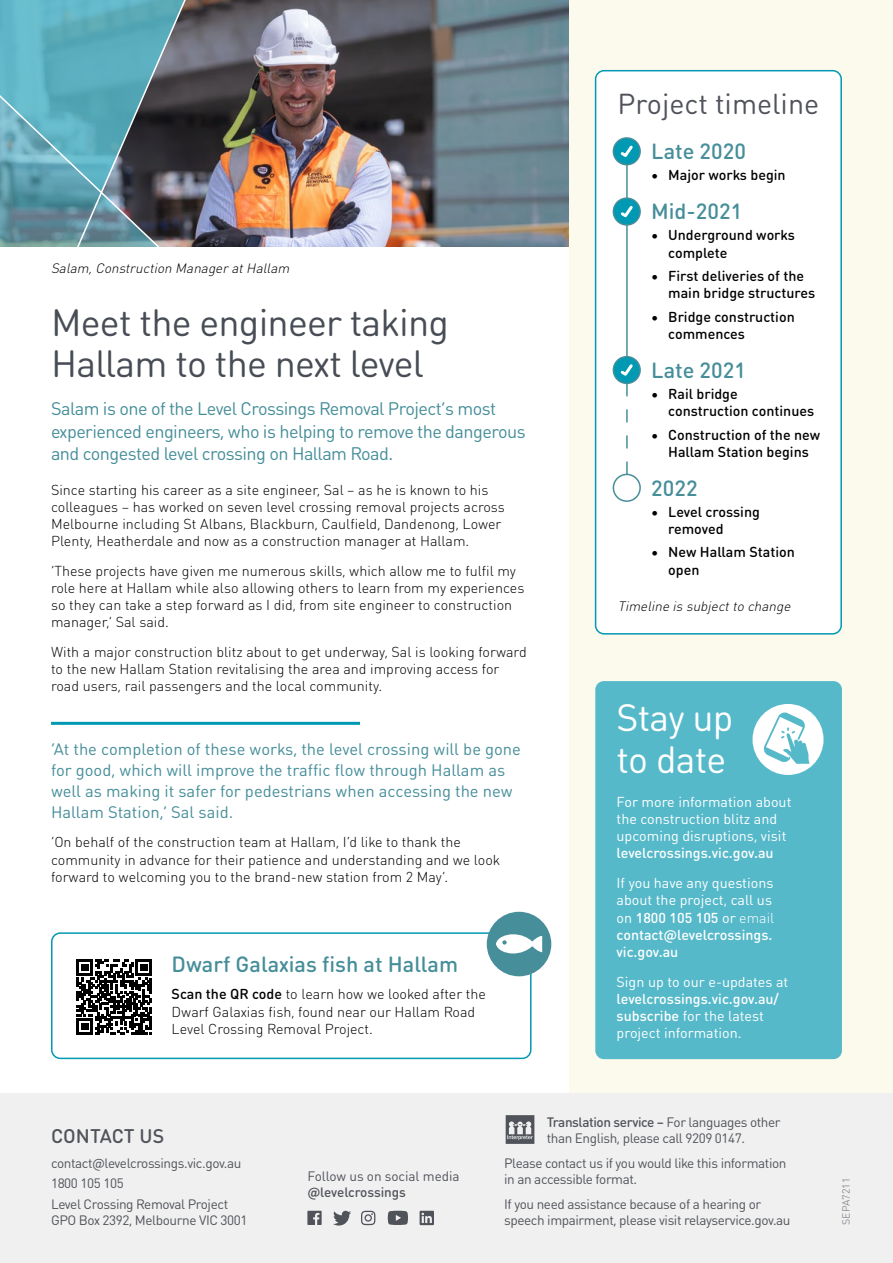
<style>
.page{position:relative;width:893px;height:1263px;background:#fff}
.page>*{position:absolute;margin:0;border:0;box-sizing:border-box;transform-origin:0 0}
.t1{font:37.5px/40.5px "DIN Round OT";letter-spacing:-.02em;color:#474c55}
.t2{font:37.5px/42px "DIN Round OT";letter-spacing:-.02em;color:#fff}
.t3{font:28.5px "DIN Round OT";color:#50535a}
.t4{font:500 21.75px "DIN Round OT";color:#468e99}
.t5{font:500 19.5px "DIN Round OT";color:#50535a}
.t6{font:18px/22.5px "DIN Round OT";letter-spacing:-.03em;color:#468e99}
.t7{font:16.5px/21px "DIN Round OT";color:#468e99}
.t8{font:300 14.25px/17.1px "DIN Round OT";color:#000}
.t9{font:500 14.25px/17.1px "DIN Round OT";color:#000}
.t10{font:14.25px/17.1px "DIN Round OT";color:#fff}
.t11{font:500 14.25px/17.1px "DIN Round OT";color:#fff}
.t12{font:13.5px/16.2px "DIN Round OT";letter-spacing:-.03em;color:#50535a}
.t13{font:italic 300 13.5px "DIN Round OT";color:#000}
.t14{font:13.5px "DIN Round OT";letter-spacing:-.005em;color:#50535a}
.t15{font:500 13.5px "DIN Round OT";letter-spacing:-.005em;color:#50535a}
.t16{font:10.5px "DIN Round OT";color:#8f9197}
.s1{font-weight:500}
.s2{font-weight:300}
.s3{font-weight:400}
</style>
<div class="page">
<img style="left:326px;top:0;width:236px;height:246px">
<img style="left:0;top:0;width:326px;height:246px">
<div style="left:570px;top:0;width:323px;height:1108px;background:#fcf9ed"></div>
<div style="left:595px;top:681px;width:247px;height:378px;background:#56b9ca;border-radius:9px"></div>
<svg style="left:752px;top:704px;width:72px;height:71px"></svg>
<div style="left:596px;top:71px;width:245px;height:563px;background:#fff;border-radius:9px"></div>
<div style="left:595px;top:70px;width:247px;height:565px;border:2px solid #0099b3;border-radius:9px"></div>
<svg style="left:613px;top:138px;width:27px;height:27px"></svg>
<div style="left:613px;top:137px;width:28px;height:28px;border:2px solid #468e99;border-radius:50%"></div>
<svg style="left:618px;top:143px;width:17px;height:17px"></svg>
<hr style="left:626px;top:164px;width:2px;height:34px;background:#468e99">
<hr style="left:626px;top:225px;width:2px;height:132px;background:#468e99">
<svg style="left:613px;top:198px;width:27px;height:27px"></svg>
<div style="left:613px;top:197px;width:28px;height:29px;border:2px solid #468e99;border-radius:50%"></div>
<svg style="left:618px;top:203px;width:17px;height:17px"></svg>
<div style="left:613px;top:357px;width:27px;height:26px;background:#0099b3;border-radius:50%"></div>
<div style="left:613px;top:356px;width:28px;height:28px;border:2px solid #468e99;border-radius:50%"></div>
<svg style="left:618px;top:364px;width:17px;height:110px"></svg>
<div style="left:613px;top:474px;width:28px;height:28px;border:2px solid #468e99;border-radius:50%"></div>
<hr style="left:51px;top:722px;width:309px;height:3px;background:#0099b3">
<div style="left:51px;top:932px;width:480px;height:127px;border:2px solid #0099b3;border-radius:9px"></div>
<div style="left:487px;top:912px;width:64px;height:64px;background:#468e99;border-radius:50%"></div>
<svg style="left:496px;top:934px;width:46px;height:19px"></svg>
<svg style="left:77px;top:959px;width:75px;height:75px"></svg>
<div style="left:0;top:1093px;width:893px;height:170px;background:#f0f0f0"></div>
<svg style="left:333px;top:1211px;width:18px;height:14px"></svg>
<svg style="left:307px;top:1211px;width:15px;height:14px"></svg>
<svg style="left:361px;top:1211px;width:14px;height:14px"></svg>
<svg style="left:388px;top:1211px;width:20px;height:14px"></svg>
<svg style="left:420px;top:1211px;width:14px;height:14px"></svg>
<svg style="left:506px;top:1115px;width:28px;height:29px"></svg>
<p class="t13" style="left:51px;top:260px;width:243px">Salam,Construction ManageratHallam</p>
<h1 class="t1" style="left:51px;top:302px;width:399px">Meet the engineer taking<br>Hallam to the next level</h1>
<p class="t6" style="left:51px;top:397px;width:476px">Salam is one of the Level Crossings Removal Project’s most experienced engineers, who is helping to remove the dangerous and congested level crossing on Hallam Road.</p>
<p class="t8" style="left:51px;top:481px;width:455px">Since starting his career as a site engineer, Sal – as he is known to his colleagues – has worked on seven level crossing removal projects across Melbourne including St Albans, Blackburn, Caulfield, Dandenong, Lower Plenty, Heatherdale and now as a construction manager at Hallam.</p>
<p class="t8" style="left:51px;top:562px;width:475px">‘These projects have given me numerous skills, which allow me to fulfil my role here at Hallam while also allowing others to learn from my experiences so they can take a step forward as I did, from site engineer to construction manager,’ Sal said.</p>
<p class="t8" style="left:51px;top:643px;width:477px">With a major construction blitz about to get underway, Sal is looking forward to the new Hallam Station revitalising the area and improving access for road users, rail passengers and the local community.</p>
<p class="t7" style="left:51px;top:738px;width:471px">‘At the completion of these works, the level crossing will be gone for good, which will improve the traffic flow through Hallam as well as making it safer for pedestrians when accessing the new Hallam Station,’ Sal said.</p>
<p class="t8" style="left:51px;top:834px;width:451px">‘On behalf of the construction team at Hallam, I’d like to thank the community in advance for their patience and understanding and we look forward to welcoming you to the brand-new station from 2 May’.</p>
<h3 class="t4" style="left:172px;top:950px;width:288px">Dwarf Galaxias fish at Hallam</h3>
<p class="t8" style="left:172px;top:986px;width:316px"><span class="s1">Scan the QR code</span> to learn how we looked after the<br>Dwarf Galaxias fish, found near our Hallam Road<br>Level Crossing Removal Project.</p>
<h2 class="t3" style="left:618px;top:86px;width:203px">Project timeline</h2>
<h3 class="t4" style="left:651px;top:137px;width:96px">Late 2020</h3>
<p class="t9" style="left:651px;top:166px;width:136px"><span class="s2">•</span> Major works begin</p>
<h3 class="t4" style="left:651px;top:197px;width:93px">Mid-2021</h3>
<p class="t9" style="left:668px;top:227px;width:128px;text-indent:-17px"><span class="s2">•</span> Underground works complete</p>
<p class="t9" style="left:668px;top:267px;width:149px;text-indent:-17px"><span class="s2">•</span> First deliveries of the main bridge structures</p>
<p class="t9" style="left:668px;top:308px;width:128px;text-indent:-17px"><span class="s2">•</span> Bridge construction commences</p>
<h3 class="t4" style="left:651px;top:356px;width:96px">Late 2021</h3>
<p class="t9" style="left:668px;top:385px;width:147px;text-indent:-17px"><span class="s2">•</span> Rail bridge construction continues</p>
<p class="t9" style="left:651px;top:426px;width:170px;text-align:center"><span class="s2">•</span> Construction of the new<br>Hallam Station begins</p>
<h3 class="t4" style="left:651px;top:474px;width:48px">2022</h3>
<p class="t9" style="left:668px;top:503px;width:93px;text-indent:-17px"><span class="s2">•</span> Level crossing removed</p>
<p class="t9" style="left:668px;top:543px;width:128px;text-indent:-17px"><span class="s2">•</span> New Hallam Station open</p>
<p class="t13" style="left:618px;top:598px;width:177px">Timeline is subjectto change</p>
<h1 class="t2" style="left:617px;top:696px;width:118px">Stay up to date</h1>
<p class="t10" style="left:617px;top:793px;width:176px">For more information about the construction blitz and upcoming disruptions, visit</p>
<p class="t11" style="left:617px;top:844px;width:159px">levelcrossings.vic.gov.au</p>
<p class="t10" style="left:617px;top:874px;width:159px">If you have any questions about the project, call us on <span class="s1">1800 105 105</span> or <span class="s2">email </span><span class="s1">contact@levelcrossings. vic.gov.au</span></p>
<p class="t10" style="left:617px;top:973px;width:173px">Sign up to our e-updates at</p>
<p class="t11" style="left:617px;top:990px;width:164px">levelcrossings.vic.gov.au/ subscribe <span class="s3">for the latest project information.</span></p>
<h3 class="t5" style="left:51px;top:1123px;width:115px">CONTACT US</h3>
<p class="t12" style="left:51px;top:1152px;width:192px;line-height:20.4px">contact@levelcrossings.vic.gov.au<br>1800 105 105<br>Level Crossing Removal Project</p>
<p class="t12" style="left:51px;top:1211px;width:198px">GPO Box 2392, Melbourne VIC 3001</p>
<p class="t14" style="left:307px;top:1168px;width:154px">Follow us on social media</p>
<p class="t15" style="left:307px;top:1184px;width:100px">@levelcrossings</p>
<p class="t12" style="left:547px;top:1113px;width:235px"><span class="s1">Translation service –</span> For languages other than English, please call 9209 0147.</p>
<p class="t12" style="left:504px;top:1154px;width:284px">Please contact us if you would like this information in an accessible format.</p>
<p class="t12" style="left:504px;top:1195px;width:288px">If you need assistance because of a hearing or speech impairment, please visit relayservice.gov.au</p>
<p class="t16" style="left:840px;top:1225px;width:48px;rotate:-90deg">SEPA7211</p>
</div>
